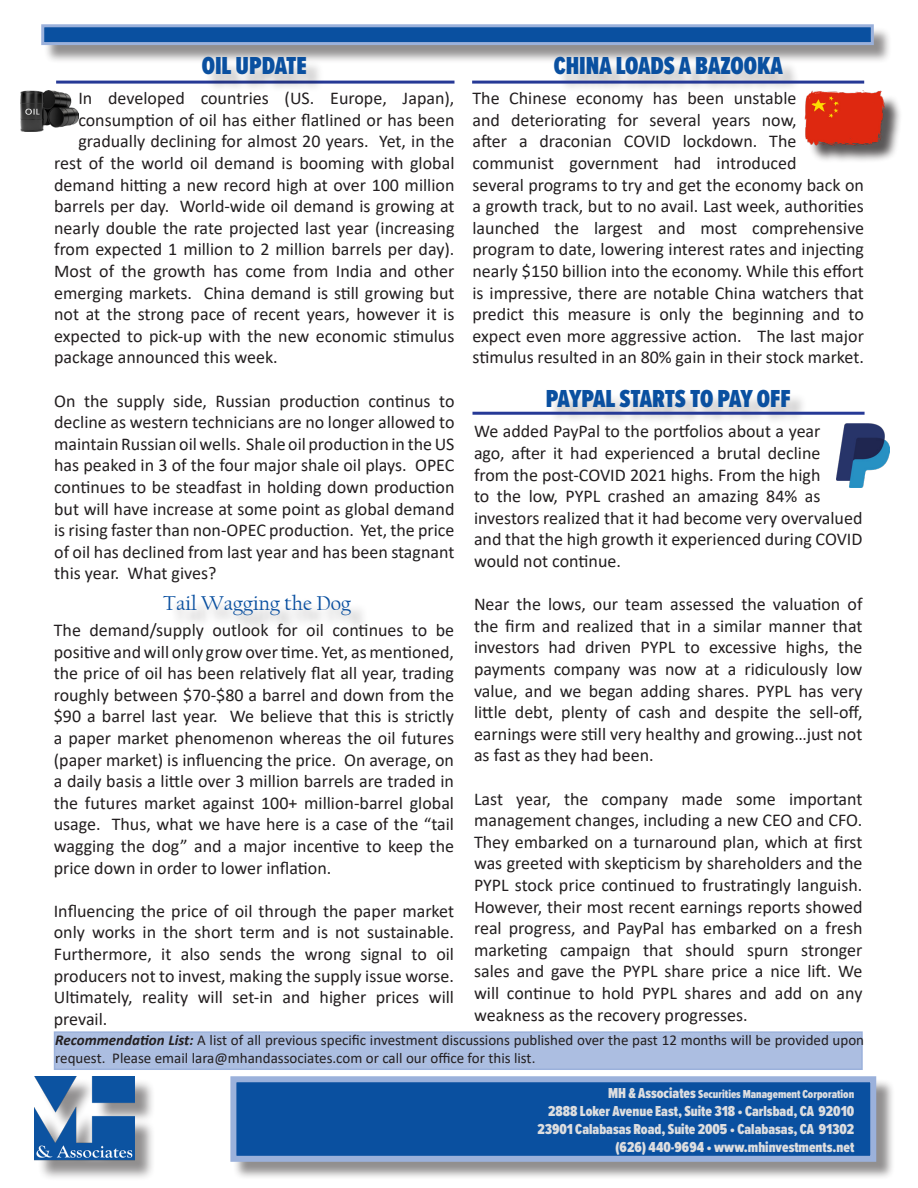
<style>
.page{position:relative;width:918px;height:1188px;background:#fff}
.page>*{position:absolute;margin:0;border:0;box-sizing:border-box;transform-origin:0 0}
.Headline{font:900 25.5px "Proxima Nova Ex Cn";color:#0a50a0}
.Headline-2{font:21px "Californian FB";color:#0a50a0}
.t1{font:18px/21.6px "Calibri";color:#231f20;text-align:justify}
.t2{font:15px/18px "Calibri";color:#231f20}
.Subhead_1{font:900 15px "Proxima Nova Ex Cn";color:#dcdddf}
.Subhead_1-2{font:900 12px "Proxima Nova Ex Cn";color:#dcdddf}
.s1{font-weight:700;font-style:italic}
.s2{font-size:15px}
</style>
<div class="page">
<div style="left:54px;top:1031px;width:809px;height:39px;background:#acbee1;border:2px solid #9bb1db"></div>
<div style="left:233px;top:1079px;width:662px;height:101px;background:#231f20;opacity:.5"></div>
<div style="left:230px;top:1076px;width:646px;height:86px;background:#0a50a0;border:6px solid #9bb1db"></div>
<div style="left:44px;top:27px;width:849px;height:37px;background:#231f20;opacity:.5"></div>
<div style="left:41px;top:24px;width:833px;height:21px;background:#0a50a0;border:3px solid #9bb1db"></div>
<div style="left:38px;top:1079px;width:118px;height:102px;background:#231f20;opacity:.5"></div>
<img style="left:35px;top:1076px;width:100px;height:86px">
<img style="left:836px;top:424px;width:54px;height:63px">
<hr style="left:56px;top:81px;width:399px;height:3px;background:#263996">
<div style="left:204px;top:60px;width:120px;height:33px;background:#231f20;opacity:.26"></div>
<div style="left:167px;top:597px;width:202px;height:36px;background:#231f20;opacity:.35"></div>
<div style="left:549px;top:392px;width:259px;height:33px;background:#231f20;opacity:.26"></div>
<div style="left:557px;top:60px;width:244px;height:33px;background:#231f20;opacity:.26"></div>
<div style="left:808px;top:94px;width:94px;height:70px;background:#231f20;opacity:.75"></div>
<img style="left:804px;top:91px;width:82px;height:55px">
<hr style="left:472px;top:81px;width:392px;height:3px;background:#263996">
<hr style="left:472px;top:412px;width:393px;height:3px;background:#263996">
<img style="left:20px;top:91px;width:58px;height:40px">
<p class="Headline" style="left:202px;top:47px;width:107px">OIL UPDATE</p>
<p class="t1" style="left:78px;top:87px;width:378px">In developed countries (US. Europe, Japan),</p>
<p class="t1" style="left:78px;top:109px;width:378px">consumption of oil has either flatlined or has been</p>
<p class="t1" style="left:78px;top:130px;width:378px">gradually declining for almost 20 years. Yet, in the</p>
<p class="t1" style="left:54px;top:152px;width:402px">rest of the world oil demand is booming with global</p>
<p class="t1" style="left:54px;top:173px;width:402px">demand hitting a new record high at over 100 million</p>
<p class="t1" style="left:54px;top:195px;width:402px">barrels per day. World-wide oil demand is growing at</p>
<p class="t1" style="left:54px;top:217px;width:402px">nearly double the rate projected last year (increasing</p>
<p class="t1" style="left:54px;top:238px;width:402px">from expected 1 million to 2 million barrels per day).</p>
<p class="t1" style="left:54px;top:260px;width:402px">Most of the growth has come from India and other</p>
<p class="t1" style="left:54px;top:281px;width:402px">emerging markets. China demand is still growing but</p>
<p class="t1" style="left:54px;top:303px;width:402px">not at the strong pace of recent years, however it is</p>
<p class="t1" style="left:54px;top:325px;width:402px">expected to pick-up with the new economic stimulus</p>
<p class="t1" style="left:54px;top:346px;width:225px">package announced this week.</p>
<p class="t1" style="left:54px;top:389px;width:402px">On the supply side, Russian production continus to decline as western technicians are no longer allowed to maintain Russian oil wells. Shale oil production in the US has peaked in 3 of the four major shale oil plays. OPEC continues to be steadfast in holding down production but will have increase at some point as global demand is rising faster than non-OPEC production. Yet, the price of oil has declined from last year and has been stagnant this year. What gives?</p>
<p class="Headline-2" style="left:163px;top:591px;width:189px">Tail Wagging the Dog</p>
<p class="t1" style="left:54px;top:619px;width:402px">The demand/supply outlook for oil continues to be positive and will only grow over time. Yet, as mentioned, the price of oil has been relatively flat all year, trading roughly between $70-$80 a barrel and down from the $90 a barrel last year. We believe that this is strictly a paper market phenomenon whereas the oil futures (paper market) is influencing the price. On average, on a daily basis a little over 3 million barrels are traded in the futures market against 100+ million-barrel global usage. Thus, what we have here is a case of the “tail wagging the dog” and a major incentive to keep the price down in order to lower inflation.</p>
<p class="t1" style="left:54px;top:899px;width:402px">Influencing the price of oil through the paper market only works in the short term and is not sustainable.<br>Furthermore, it also sends the wrong signal to oil producers not to invest, making the supply issue worse.<br>Ultimately, reality will set-in and higher prices will prevail.</p>
<p class="Headline" style="left:554px;top:47px;width:231px">CHINA LOADS A BAZOOKA</p>
<p class="t1" style="left:472px;top:87px;width:393px;text-align:left">The Chinese economy has been unstable<br>and deteriorating for several years now,<br>after a draconian COVID lockdown. The communist government had introduced<br>several programs to try and get the economy back on a growth track, but to no avail. Last week, authorities launched the largest and most comprehensive program to date, lowering interest rates and injecting nearly $150 billion into the economy. While this effort is impressive, there are notable China watchers that predict this measure is only the beginning and to expect even more aggressive action. The last major stimulus resulted in an 80% gain in their stock market.</p>
<p class="Headline" style="left:546px;top:380px;width:246px">PAYPAL STARTS TO PAY OFF</p>
<p class="t1" style="left:474px;top:420px;width:390px;text-align:left">We added PayPal to the portfolios about a year<br>ago, after it had experienced a brutal decline<br>from the post-COVID 2021 highs. From the high<br>to the low, PYPL crashed an amazing 84% as investors realized that it had become very overvalued and that the high growth it experienced during COVID would not continue.</p>
<p class="t1" style="left:474px;top:593px;width:390px">Near the lows, our team assessed the valuation of the firm and realized that in a similar manner that investors had driven PYPL to excessive highs, the payments company was now at a ridiculously low value, and we began adding shares. PYPL has very little debt, plenty of cash and despite the sell-off, earnings were still very healthy and growing…just not as fast as they had been.</p>
<p class="t1" style="left:474px;top:787px;width:390px">Last year, the company made some important management changes, including a new CEO and CFO.<br>They embarked on a turnaround plan, which at first was greeted with skepticism by shareholders and the PYPL stock price continued to frustratingly languish.<br>However, their most recent earnings reports showed real progress, and PayPal has embarked on a fresh marketing campaign that should spurn stronger sales and gave the PYPL share price a nice lift. We will continue to hold PYPL shares and add on any weakness as the recovery progresses.</p>
<p class="t2" style="left:55px;top:1031px;width:810px"><span class="s1">Recommendation List:</span> A list of all previous specific investment discussions published over the past 12 months will be provided upon request. Please email lara@mhandassociates.com or call our office for this list.</p>
<p class="Subhead_1-2" style="left:608px;top:1086px;width:248px"><span class="s2">MH &amp; Associates</span> Securities Management Corporation</p>
<p class="Subhead_1" style="left:548px;top:1100px;width:308px">2888 Loker Avenue East, Suite 318 • Carlsbad, CA 92010</p>
<p class="Subhead_1" style="left:537px;top:1118px;width:318px">23901 Calabasas Road, Suite 2005 • Calabasas, CA 91302</p>
<p class="Subhead_1" style="left:615px;top:1136px;width:241px">(626) 440-9694 • www.mhinvestments.net</p>
</div>
